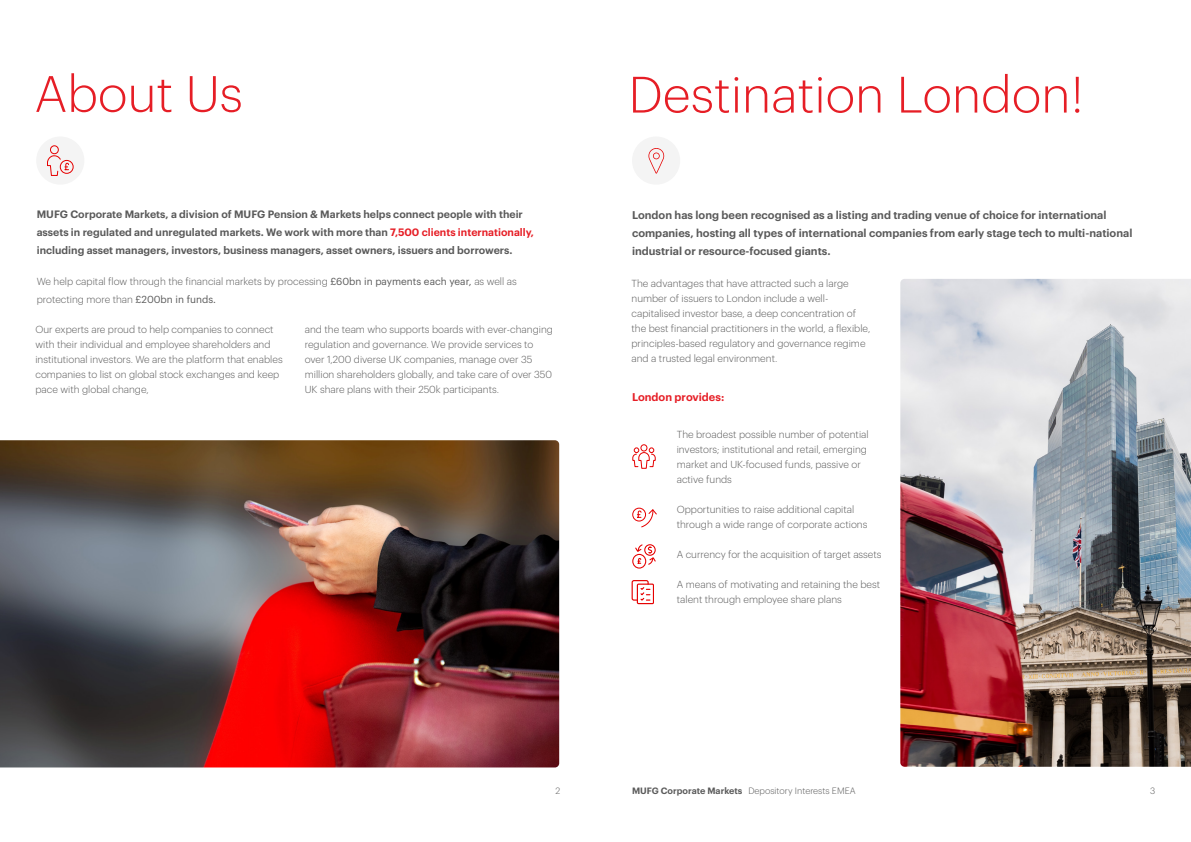
<style>
.page{position:relative;width:1191px;height:842px;background:#fff}
.page>*{position:absolute;margin:0;border:0;box-sizing:border-box;transform-origin:0 0}
.t1{font:300 50px "Graphik";color:#e61e26}
.t2{font:600 11px/18px "Graphik";color:#5a5a5a}
.t3{font:600 11px "Graphik";color:#e61e26}
.t4{font:600 10.5px/18px "Graphik";color:#5a5a5a}
.t5{font:300 10px/15px "Graphik";color:#5a5a5a}
.t6{font:300 9px "Graphik";color:#5a5a5a}
.s1{color:#e61e26}
.s2{font-weight:400}
.s3{font-weight:600}
</style>
<div class="page">
<img style="left:0;top:440px;width:559px;height:327px">
<div style="left:36px;top:136px;width:48px;height:49px;background:#f4f4f4;border-radius:50%"></div>
<div style="left:50px;top:145px;width:9px;height:9px;border:1px solid #e60000;border-radius:50%"></div>
<div style="left:60px;top:160px;width:13px;height:14px;border:1px solid #e60000;border-radius:50%"></div>
<svg style="left:47px;top:155px;width:22px;height:21px"></svg>
<div style="left:632px;top:136px;width:48px;height:49px;background:#f4f4f4;border-radius:50%"></div>
<svg style="left:648px;top:148px;width:16px;height:26px"></svg>
<img style="left:900px;top:279px;width:291px;height:488px">
<div style="left:640px;top:444px;width:7px;height:7px;border:1px solid #e60000;border-radius:50%"></div>
<svg style="left:632px;top:447px;width:23px;height:22px"></svg>
<div style="left:632px;top:508px;width:14px;height:13px;border:1px solid #e60000;border-radius:50%"></div>
<svg style="left:636px;top:508px;width:21px;height:19px"></svg>
<div style="left:632px;top:554px;width:14px;height:14px;border:1px solid #e60000;border-radius:50%"></div>
<svg style="left:634px;top:544px;width:21px;height:22px"></svg>
<div style="left:637px;top:583px;width:17px;height:21px;border:1px solid #e60000"></div>
<svg style="left:631px;top:580px;width:19px;height:22px"></svg>
<h1 class="t1" style="left:35px;top:57px;width:210px">About Us</h1>
<p class="t4" style="left:37px;top:204px;width:499px">MUFG Corporate Markets, a division of MUFG Pension &amp; Markets helps connect people with their assets in regulated and unregulated markets. We work with more than <span class="s1">7,500 clients internationally, </span>including asset managers, investors, business managers, asset owners, issuers and borrowers.</p>
<p class="t5" style="left:37px;top:271px;width:481px;line-height:18px">We help capital flow through the financial markets by processing <span class="s2">£60bn in payments each year,</span> as well as protecting more than <span class="s2">£200bn in funds.</span></p>
<p class="t5" style="left:35px;top:321px;width:249px">Our experts are proud to help companies to connect with their individual and employee shareholders and institutional investors. We are the platform that enables companies to list on global stock exchanges and keep pace with global change,</p>
<p class="t5" style="left:305px;top:321px;width:250px">and the team who supports boards with ever-changing regulation and governance. We provide services to over 1,200 diverse UK companies, manage over 35 million shareholders globally, and take care of over 350<br>UK share plans with their 250k participants.</p>
<h1 class="t1" style="left:628px;top:58px;width:457px">Destination London!</h1>
<p class="t2" style="left:632px;top:205px;width:502px">London has long been recognised as a listing and trading venue of choice for international companies, hosting all types of international companies from early stage tech to multi-national industrial or resource-focused giants.</p>
<p class="t5" style="left:631px;top:275px;width:240px">The advantages that have attracted such a large number of issuers to London include a well&shy;capitalised investor base, a deep concentration of the best financial practitioners in the world, a flexible, principles-based regulatory and governance regime and a trusted legal environment.</p>
<p class="t3" style="left:632px;top:389px;width:94px">London provides:</p>
<p class="t5" style="left:676px;top:426px;width:193px">The broadest possible number of potential investors; institutional and retail, emerging market and UK-focused funds, passive or active funds</p>
<p class="t5" style="left:676px;top:501px;width:192px">Opportunities to raise additional capital through a wide range of corporate actions</p>
<p class="t5" style="left:676px;top:546px;width:206px">A currency for the acquisition of target assets</p>
<p class="t5" style="left:676px;top:576px;width:205px">A means of motivating and retaining the best talent through employee share plans</p>
<p class="t6" style="left:555px;top:785px;width:6px">2</p>
<p class="t6" style="left:632px;top:785px;width:225px"><span class="s3">MUFG Corporate Markets</span> Depository Interests EMEA</p>
<p class="t6" style="left:1150px;top:785px;width:7px">3</p>
</div>
